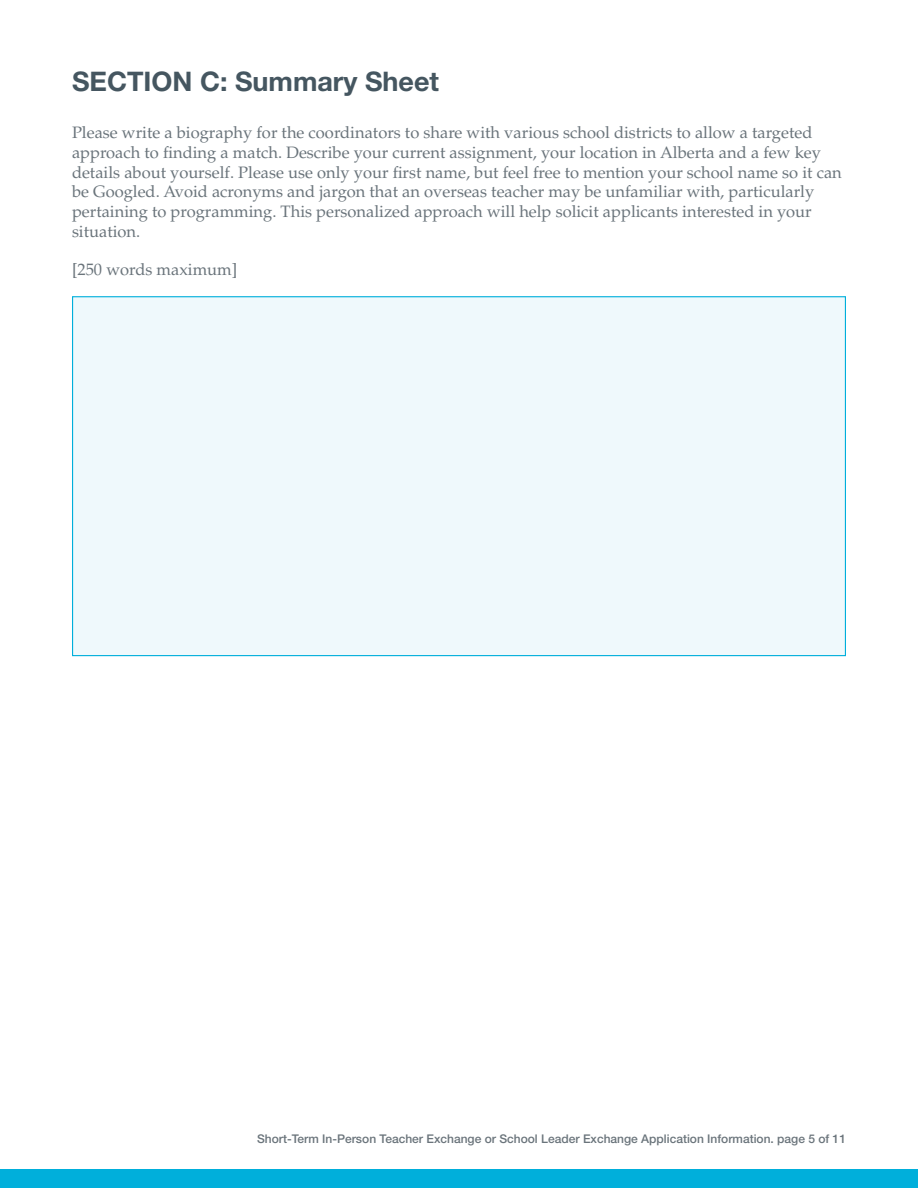
<style>
.page{position:relative;width:918px;height:1188px;background:#fff}
.page>*{position:absolute;margin:0;border:0;box-sizing:border-box;transform-origin:0 0}
.Head-2{font:700 27px "Helvetica Neue LT Std";color:#455660}
.Body_no_indent{font:16.5px/19.8px "Palatino LT Std";color:#6a747b}
.t1{font:500 12px "Helvetica Neue LT Std";color:#6a747b}
</style>
<div class="page">
<div style="left:0;top:1169px;width:918px;height:19px;background:#00afdb"></div>
<div style="left:72px;top:296px;width:774px;height:360px;background:#eff9fc;border:1px solid #00afdb"></div>
<p class="Head-2" style="left:72px;top:65px;width:369px">SECTION C: Summary Sheet</p>
<p class="Body_no_indent" style="left:72px;top:123px;width:771px">Please write a biography for the coordinators to share with various school districts to allow a targeted approach to finding a match. Describe your current assignment, your location in Alberta and a few key details about yourself. Please use only your first name, but feel free to mention your school name so it can be Googled. Avoid acronyms and jargon that an overseas teacher may be unfamiliar with, particularly pertaining to programming. This personalized approach will help solicit applicants interested in your situation.</p>
<p class="Body_no_indent" style="left:72px;top:260px;width:167px">[250 words maximum]</p>
<p class="t1" style="left:257px;top:1131px;width:590px">Short-Term In-Person Teacher Exchange or School Leader Exchange Application Information. page 5 of 11</p>
</div>
